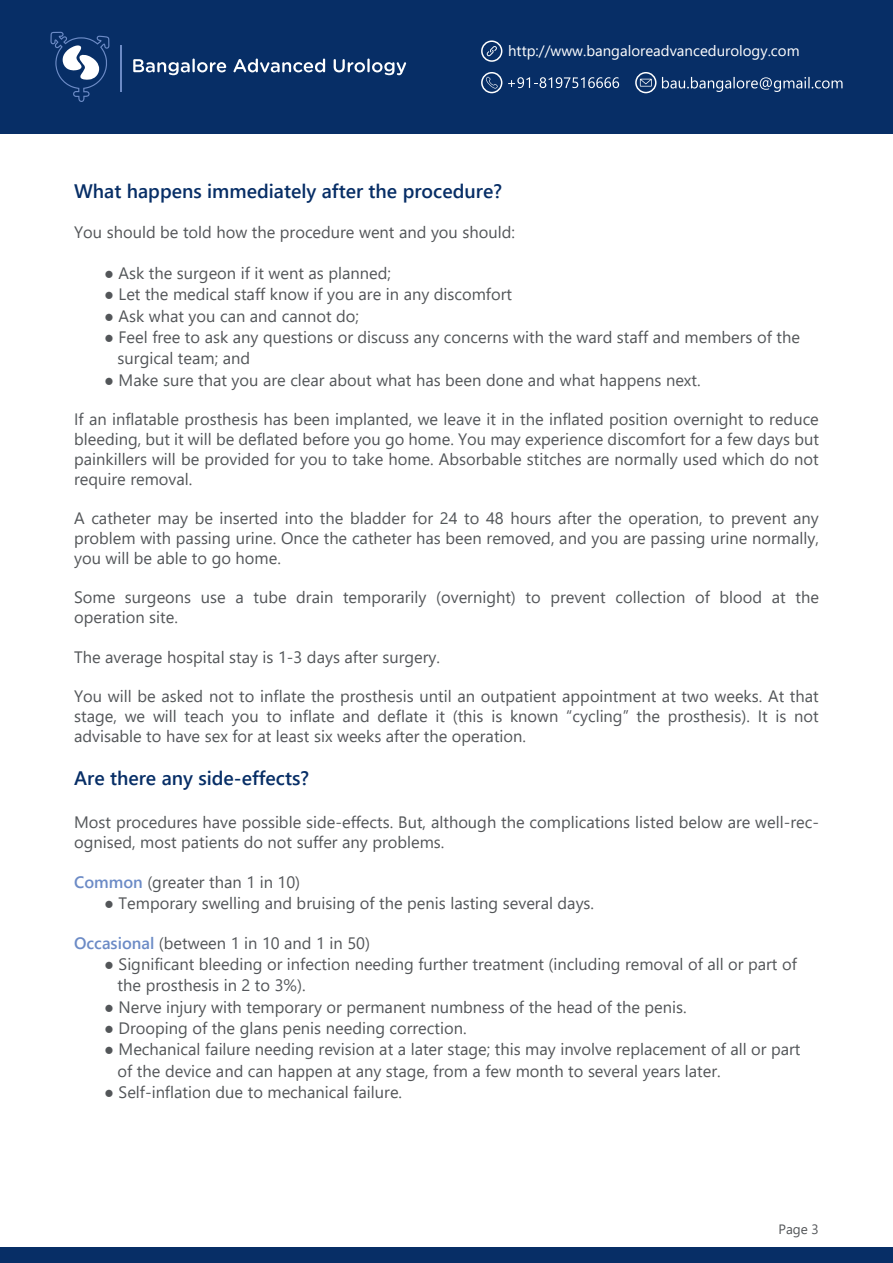
<style>
.page{position:relative;width:893px;height:1263px;background:#fff}
.page>*{position:absolute;margin:0;border:0;box-sizing:border-box;transform-origin:0 0}
.t1{font:600 19.5px "Segoe UI";color:#072e66}
.t2{font:16.5px/19.8px "Segoe UI";color:#535659}
.t3{font:15px "Segoe UI";color:#fff}
.t4{font:13.5px "Segoe UI";color:#535659}
.s1{font-weight:600;color:#6c8bc6}
</style>
<div class="page">
<div style="left:0;top:0;width:893px;height:134px;background:#072e66"></div>
<svg style="left:133px;top:59px;width:93px;height:16px"></svg>
<svg style="left:233px;top:59px;width:92px;height:13px"></svg>
<svg style="left:334px;top:59px;width:72px;height:16px"></svg>
<svg style="left:50px;top:32px;width:59px;height:70px"></svg>
<hr style="left:120px;top:45px;width:1px;height:46px;background:#6c8bc6">
<div style="left:481px;top:40px;width:21px;height:22px;border:2px solid #fff;border-radius:50%"></div>
<svg style="left:486px;top:46px;width:11px;height:10px"></svg>
<div style="left:481px;top:72px;width:21px;height:21px;border:2px solid #fff;border-radius:50%"></div>
<svg style="left:486px;top:77px;width:12px;height:12px"></svg>
<svg style="left:508px;top:77px;width:111px;height:11px"></svg>
<div style="left:0;top:1247px;width:893px;height:16px;background:#072e66"></div>
<div style="left:635px;top:72px;width:21px;height:21px;border:2px solid #fff;border-radius:50%"></div>
<svg style="left:640px;top:79px;width:12px;height:8px"></svg>
<svg style="left:662px;top:77px;width:180px;height:15px"></svg>
<p class="t3" style="left:508px;top:38px;width:293px">http://www.bangaloreadvancedurology.com</p>
<p class="t1" style="left:74px;top:176px;width:429px">What happens immediately after the procedure?</p>
<p class="t2" style="left:74px;top:222px;width:442px">You should be told how the procedure went and you should:</p>
<p class="t2" style="left:104px;top:263px;width:288px">● Ask the surgeon if it went as planned;</p>
<p class="t2" style="left:104px;top:284px;width:409px">● Let the medical staff know if you are in any discomfort</p>
<p class="t2" style="left:104px;top:306px;width:257px">● Ask what you can and cannot do;</p>
<p class="t2" style="left:118px;top:326px;width:684px;line-height:21.3px;text-indent:-14px">● Feel free to ask any questions or discuss any concerns with the ward staff and members of the surgical team; and</p>
<p class="t2" style="left:104px;top:369px;width:598px">● Make sure that you are clear about what has been done and what happens next.</p>
<p class="t2" style="left:74px;top:409px;width:746px;text-align:justify">If an inflatable prosthesis has been implanted, we leave it in the inflated position overnight to reduce bleeding, but it will be deflated before you go home. You may experience discomfort for a few days but painkillers will be provided for you to take home. Absorbable stitches are normally used which do not require removal.</p>
<p class="t2" style="left:74px;top:508px;width:746px;text-align:justify">A catheter may be inserted into the bladder for 24 to 48 hours after the operation, to prevent any problem with passing urine. Once the catheter has been removed, and you are passing urine normally, you will be able to go home.</p>
<p class="t2" style="left:74px;top:587px;width:746px">Some surgeons use a tube drain temporarily (overnight) to prevent collection of blood at the operation site.</p>
<p class="t2" style="left:74px;top:647px;width:368px">The average hospital stay is 1-3 days after surgery.</p>
<p class="t2" style="left:74px;top:686px;width:746px;text-align:justify">You will be asked not to inflate the prosthesis until an outpatient appointment at two weeks. At that stage, we will teach you to inflate and deflate it (this is known “cycling” the prosthesis). It is not advisable to have sex for at least six weeks after the operation.</p>
<p class="t1" style="left:74px;top:763px;width:236px">Are there any side-effects?</p>
<p class="t2" style="left:74px;top:812px;width:746px">Most procedures have possible side-effects. But, although the complications listed below are well-rec&shy;ognised, most patients do not suffer any problems.</p>
<p class="t2" style="left:74px;top:872px;width:228px"><span class="s1">Common</span> (greater than 1 in 10)</p>
<p class="t2" style="left:104px;top:893px;width:492px">● Temporary swelling and bruising of the penis lasting several days.</p>
<p class="t2" style="left:74px;top:933px;width:298px"><span class="s1">Occasional</span> (between 1 in 10 and 1 in 50)</p>
<p class="t2" style="left:118px;top:953px;width:681px;line-height:21.3px;text-indent:-14px">● Significant bleeding or infection needing further treatment (including removal of all or part of the prosthesis in 2 to 3%).</p>
<p class="t2" style="left:104px;top:996px;width:584px">● Nerve injury with temporary or permanent numbness of the head of the penis.</p>
<p class="t2" style="left:104px;top:1018px;width:364px">● Drooping of the glans penis needing correction.</p>
<p class="t2" style="left:118px;top:1038px;width:684px;line-height:21.3px;text-indent:-14px">● Mechanical failure needing revision at a later stage; this may involve replacement of all or part of the device and can happen at any stage, from a few month to several years later.</p>
<p class="t2" style="left:104px;top:1082px;width:300px">● Self-inflation due to mechanical failure.</p>
<p class="t4" style="left:778px;top:1218px;width:42px">Page 3</p>
</div>
